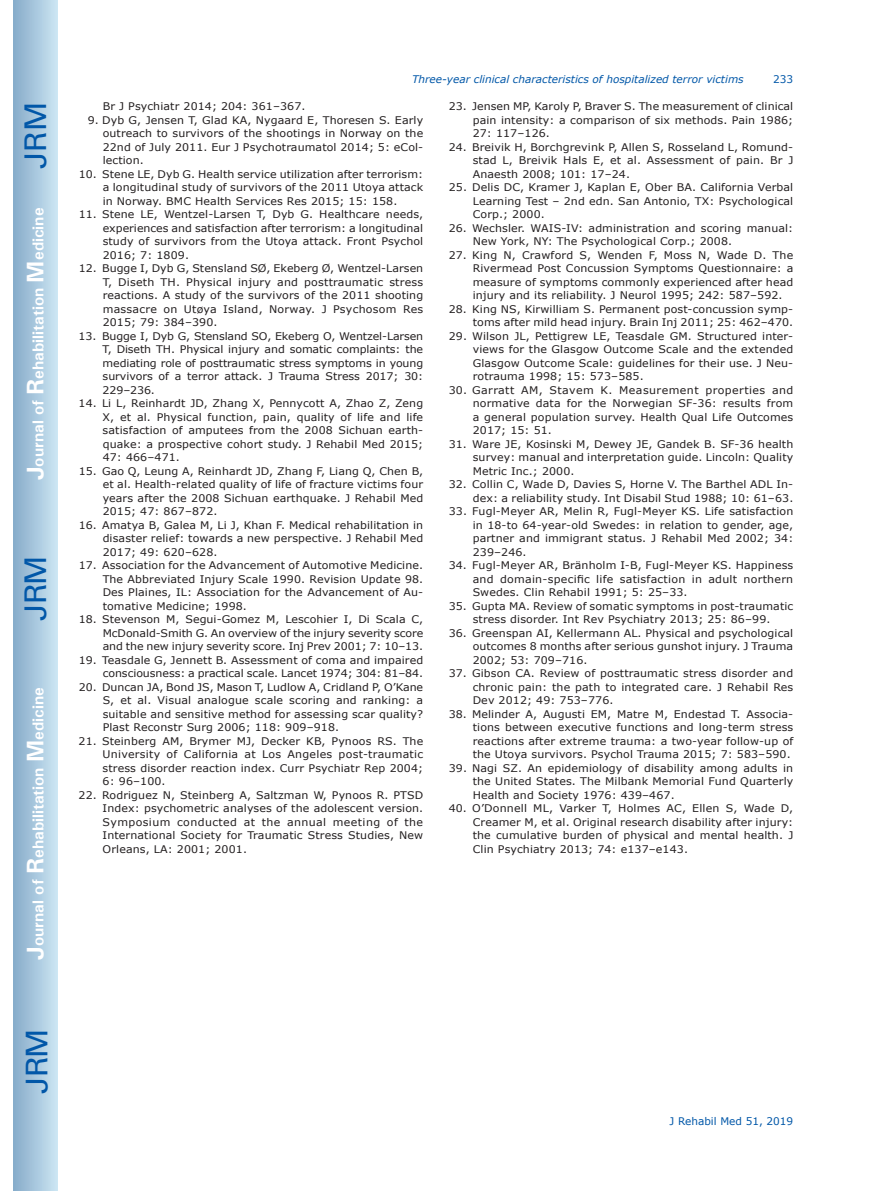
<style>
.page{position:relative;width:872px;height:1191px;background:#fff}
.page>*{position:absolute;margin:0;border:0;box-sizing:border-box;transform-origin:0 0}
.t1{font:30px "Univers";letter-spacing:-.03em;color:#0157a8}
.t2{font:700 15.75px "Univers";color:#fff}
.t3{font:10.5px/13.5px "Verdana";letter-spacing:.01em;color:#231f20;text-align:justify;scale:1.05 1}
.t4{font:italic 10.5px "Verdana";color:#0157a8}
.t5{font:10.5px "Verdana";color:#0157a8}
.s1{font-size:24px}
</style>
<div class="page">
<div style="left:14px;top:0;width:43px;height:1191px;background:linear-gradient(to right,#88acca,#cbe5f2)"></div>
<h1 class="t1" style="left:18px;top:169px;width:68px;rotate:-90deg">JRM</h1>
<h2 class="t2" style="left:28px;top:480px;width:274px;rotate:-90deg"><span class="s1">J</span>ournal of <span class="s1">R</span>ehabilitation <span class="s1">M</span>edicine</h2>
<h1 class="t1" style="left:18px;top:620px;width:67px;rotate:-90deg">JRM</h1>
<h2 class="t2" style="left:28px;top:959px;width:274px;rotate:-90deg"><span class="s1">J</span>ournal of <span class="s1">R</span>ehabilitation <span class="s1">M</span>edicine</h2>
<h1 class="t1" style="left:19px;top:1093px;width:67px;rotate:-90deg">JRM</h1>
<p class="t4" style="left:412px;top:72px;width:333px">Three-year clinical characteristics of hospitalized terror victims</p>
<p class="t5" style="left:773px;top:72px;width:22px">233</p>
<p class="t3" style="left:103px;top:99px;width:195px">Br J Psychiatr 2014; 204: 361–367.</p>
<p class="t3" style="left:103px;top:113px;width:307px;text-indent:-15px">9. Dyb G, Jensen T, Glad KA, Nygaard E, Thoresen S. Early outreach to survivors of the shootings in Norway on the 22nd of July 2011. Eur J Psychotraumatol 2014; 5: eCol&shy;lection.</p>
<p class="t3" style="left:103px;top:167px;width:307px;text-indent:-24px">10. Stene LE, Dyb G. Health service utilization after terrorism: a longitudinal study of survivors of the 2011 Utoya attack in Norway. BMC Health Services Res 2015; 15: 158.</p>
<p class="t3" style="left:103px;top:207px;width:307px;text-indent:-24px">11. Stene LE, Wentzel-Larsen T, Dyb G. Healthcare needs, experiences and satisfaction after terrorism: a longitudinal study of survivors from the Utoya attack. Front Psychol 2016; 7: 1809.</p>
<p class="t3" style="left:103px;top:261px;width:307px;text-indent:-24px">12. Bugge I, Dyb G, Stensland SØ, Ekeberg Ø, Wentzel-Larsen T, Diseth TH. Physical injury and posttraumatic stress reactions. A study of the survivors of the 2011 shooting massacre on Utøya Island, Norway. J Psychosom Res 2015; 79: 384–390.</p>
<p class="t3" style="left:103px;top:329px;width:307px;text-indent:-24px">13. Bugge I, Dyb G, Stensland SO, Ekeberg O, Wentzel-Larsen T, Diseth TH. Physical injury and somatic complaints: the mediating role of posttraumatic stress symptoms in young survivors of a terror attack. J Trauma Stress 2017; 30:<br>229–236.</p>
<p class="t3" style="left:103px;top:396px;width:307px;text-indent:-24px">14. Li L, Reinhardt JD, Zhang X, Pennycott A, Zhao Z, Zeng X, et al. Physical function, pain, quality of life and life satisfaction of amputees from the 2008 Sichuan earth&shy;quake: a prospective cohort study. J Rehabil Med 2015; 47: 466–471.</p>
<p class="t3" style="left:103px;top:464px;width:307px;text-indent:-24px">15. Gao Q, Leung A, Reinhardt JD, Zhang F, Liang Q, Chen B, et al. Health-related quality of life of fracture victims four years after the 2008 Sichuan earthquake. J Rehabil Med 2015; 47: 867–872.</p>
<p class="t3" style="left:103px;top:518px;width:307px;text-indent:-24px">16. Amatya B, Galea M, Li J, Khan F. Medical rehabilitation in disaster relief: towards a new perspective. J Rehabil Med 2017; 49: 620–628.</p>
<p class="t3" style="left:103px;top:558px;width:307px;text-indent:-24px">17. Association for the Advancement of Automotive Medicine.<br>The Abbreviated Injury Scale 1990. Revision Update 98.<br>Des Plaines, IL: Association for the Advancement of Au&shy;tomative Medicine; 1998.</p>
<p class="t3" style="left:103px;top:612px;width:307px;text-indent:-24px">18. Stevenson M, Segui-Gomez M, Lescohier I, Di Scala C, McDonald-Smith G. An overview of the injury severity score and the new injury severity score. Inj Prev 2001; 7: 10–13.</p>
<p class="t3" style="left:79px;top:653px;width:330px;text-align:right">19. Teasdale G, Jennett B. Assessment of coma and impaired consciousness: a practical scale. Lancet 1974; 304: 81–84.</p>
<p class="t3" style="left:103px;top:680px;width:307px;text-indent:-24px">20. Duncan JA, Bond JS, Mason T, Ludlow A, Cridland P, O’Kane S, et al. Visual analogue scale scoring and ranking: a suitable and sensitive method for assessing scar quality?<br>Plast Reconstr Surg 2006; 118: 909–918.</p>
<p class="t3" style="left:103px;top:734px;width:307px;text-indent:-24px">21. Steinberg AM, Brymer MJ, Decker KB, Pynoos RS. The University of California at Los Angeles post-traumatic stress disorder reaction index. Curr Psychiatr Rep 2004; 6: 96–100.</p>
<p class="t3" style="left:103px;top:788px;width:307px;text-indent:-24px">22. Rodriguez N, Steinberg A, Saltzman W, Pynoos R. PTSD Index: psychometric analyses of the adolescent version.<br>Symposium conducted at the annual meeting of the International Society for Traumatic Stress Studies, New Orleans, LA: 2001; 2001.</p>
<p class="t3" style="left:473px;top:99px;width:307px;text-indent:-24px">23. Jensen MP, Karoly P, Braver S. The measurement of clinical pain intensity: a comparison of six methods. Pain 1986; 27: 117–126.</p>
<p class="t3" style="left:473px;top:140px;width:307px;text-indent:-24px">24. Breivik H, Borchgrevink P, Allen S, Rosseland L, Romund&shy;stad L, Breivik Hals E, et al. Assessment of pain. Br J Anaesth 2008; 101: 17–24.</p>
<p class="t3" style="left:473px;top:180px;width:307px;text-indent:-24px">25. Delis DC, Kramer J, Kaplan E, Ober BA. California Verbal Learning Test – 2nd edn. San Antonio, TX: Psychological Corp.; 2000.</p>
<p class="t3" style="left:473px;top:221px;width:307px;text-indent:-24px">26. Wechsler. WAIS-IV: administration and scoring manual:<br>New York, NY: The Psychological Corp.; 2008.</p>
<p class="t3" style="left:473px;top:248px;width:307px;text-indent:-24px">27. King N, Crawford S, Wenden F, Moss N, Wade D. The Rivermead Post Concussion Symptoms Questionnaire: a measure of symptoms commonly experienced after head injury and its reliability. J Neurol 1995; 242: 587–592.</p>
<p class="t3" style="left:449px;top:302px;width:330px;text-align:right">28. King NS, Kirwilliam S. Permanent post-concussion symp&shy;toms after mild head injury. Brain Inj 2011; 25: 462–470.</p>
<p class="t3" style="left:473px;top:329px;width:307px;text-indent:-24px">29. Wilson JL, Pettigrew LE, Teasdale GM. Structured inter&shy;views for the Glasgow Outcome Scale and the extended Glasgow Outcome Scale: guidelines for their use. J Neu&shy;rotrauma 1998; 15: 573–585.</p>
<p class="t3" style="left:473px;top:383px;width:307px;text-indent:-24px">30. Garratt AM, Stavem K. Measurement properties and normative data for the Norwegian SF-36: results from a general population survey. Health Qual Life Outcomes 2017; 15: 51.</p>
<p class="t3" style="left:473px;top:437px;width:307px;text-indent:-24px">31. Ware JE, Kosinski M, Dewey JE, Gandek B. SF-36 health survey: manual and interpretation guide. Lincoln: Quality Metric Inc.; 2000.</p>
<p class="t3" style="left:449px;top:477px;width:330px;text-align:right">32. Collin C, Wade D, Davies S, Horne V. The Barthel ADL In&shy;dex: a reliability study. Int Disabil Stud 1988; 10: 61–63.</p>
<p class="t3" style="left:473px;top:504px;width:307px;text-indent:-24px">33. Fugl-Meyer AR, Melin R, Fugl-Meyer KS. Life satisfaction in 18-to 64-year-old Swedes: in relation to gender, age, partner and immigrant status. J Rehabil Med 2002; 34:<br>239–246.</p>
<p class="t3" style="left:473px;top:558px;width:307px;text-indent:-24px">34. Fugl-Meyer AR, Bränholm I-B, Fugl-Meyer KS. Happiness and domain-specific life satisfaction in adult northern Swedes. Clin Rehabil 1991; 5: 25–33.</p>
<p class="t3" style="left:449px;top:599px;width:330px;text-align:center">35. Gupta MA. Review of somatic symptoms in post-traumatic stress disorder. Int Rev Psychiatry 2013; 25: 86–99.</p>
<p class="t3" style="left:473px;top:626px;width:307px;text-indent:-24px">36. Greenspan AI, Kellermann AL. Physical and psychological outcomes 8 months after serious gunshot injury. J Trauma 2002; 53: 709–716.</p>
<p class="t3" style="left:473px;top:666px;width:307px;text-indent:-24px">37. Gibson CA. Review of posttraumatic stress disorder and chronic pain: the path to integrated care. J Rehabil Res Dev 2012; 49: 753–776.</p>
<p class="t3" style="left:473px;top:707px;width:307px;text-indent:-24px">38. Melinder A, Augusti EM, Matre M, Endestad T. Associa&shy;tions between executive functions and long-term stress reactions after extreme trauma: a two-year follow-up of the Utoya survivors. Psychol Trauma 2015; 7: 583–590.</p>
<p class="t3" style="left:473px;top:761px;width:307px;text-indent:-24px">39. Nagi SZ. An epidemiology of disability among adults in the United States. The Milbank Memorial Fund Quarterly Health and Society 1976: 439–467.</p>
<p class="t3" style="left:473px;top:801px;width:307px;text-indent:-24px">40. O’Donnell ML, Varker T, Holmes AC, Ellen S, Wade D, Creamer M, et al. Original research disability after injury: the cumulative burden of physical and mental health. J Clin Psychiatry 2013; 74: e137–e143.</p>
<p class="t5" style="left:669px;top:1114px;width:125px">J Rehabil Med 51, 2019</p>
</div>
